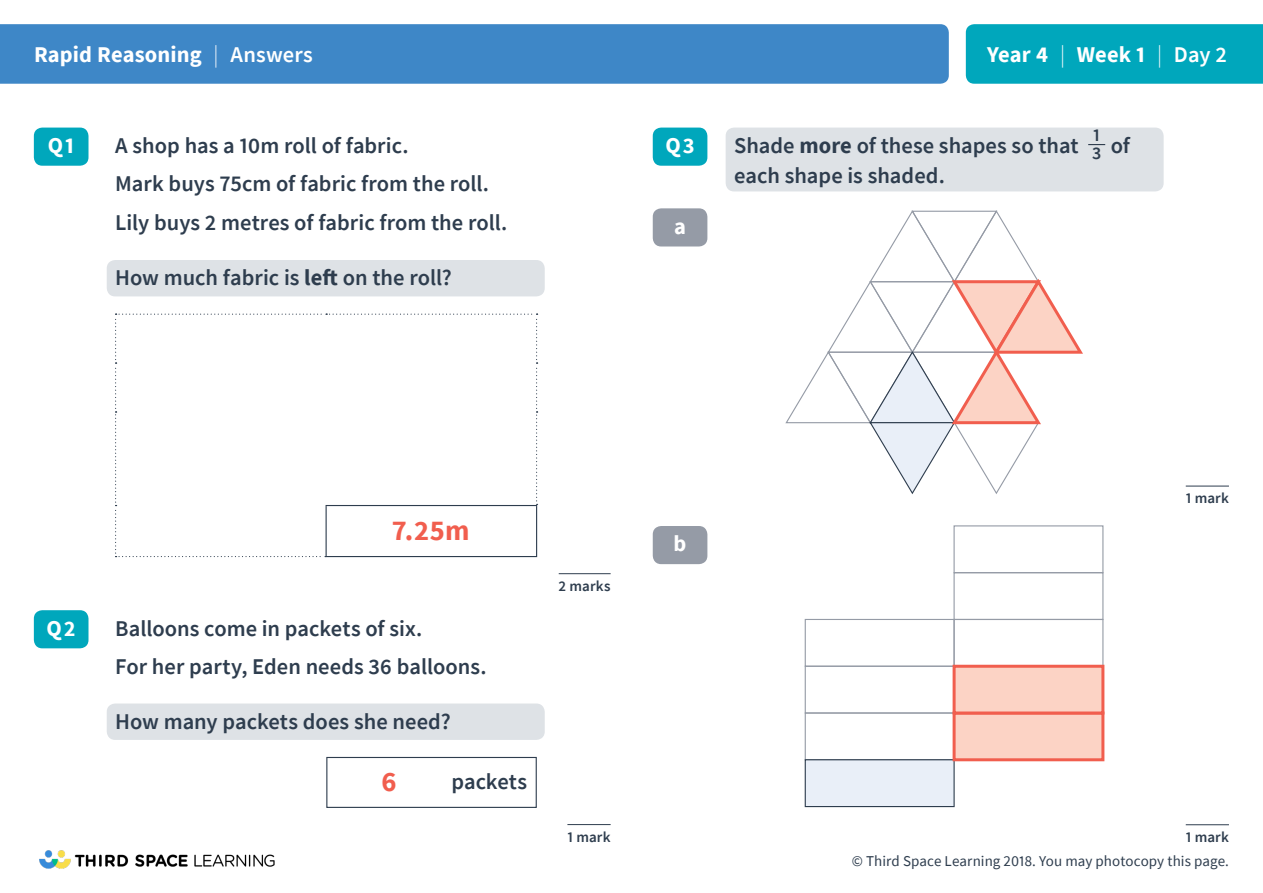
<style>
.page{position:relative;width:1263px;height:893px;background:#fff}
.page>*{position:absolute;margin:0;border:0;box-sizing:border-box;transform-origin:0 0}
.Answer{font:700 28.5px "Source Sans Pro";color:#f15e4e}
.Lozenge{font:600 22.5px "Source Sans Pro";color:#2e3d4e}
.t1{font:700 22.5px "Source Sans Pro";letter-spacing:.005em;color:#fff}
.t2{font:600 18px "Source Sans Pro";color:#2e3d4e}
.t3{font:15px "Source Sans Pro";letter-spacing:.005em;color:#2e3d4e}
.t4{font:600 15px "Source Sans Pro";letter-spacing:.01em;color:#2e3d4e}
.s1{font-weight:300}
.s2{font-weight:600}
.s3{font-weight:700}
</style>
<div class="page">
<div style="left:34px;top:128px;width:54px;height:38px;background:#00a7bc;border-radius:9px"></div>
<div style="left:34px;top:610px;width:54px;height:38px;background:#00a7bc;border-radius:9px"></div>
<hr style="left:1186px;top:486px;width:43px;height:1px;background:#2e3d4e">
<div style="left:653px;top:128px;width:54px;height:38px;background:#00a7bc;border-radius:9px"></div>
<hr style="left:559px;top:573px;width:52px;height:1px;background:#2e3d4e">
<hr style="left:567px;top:824px;width:44px;height:1px;background:#2e3d4e">
<hr style="left:1186px;top:824px;width:43px;height:1px;background:#2e3d4e">
<div style="left:326px;top:757px;width:211px;height:51px;border:1px solid #2e3d4e"></div>
<div style="left:107px;top:260px;width:438px;height:36px;background:#dee2e6;border-radius:9px"></div>
<div style="left:726px;top:128px;width:438px;height:63px;background:#dee2e6;border-radius:9px"></div>
<div style="left:107px;top:703px;width:438px;height:37px;background:#dee2e6;border-radius:9px"></div>
<svg style="left:115px;top:314px;width:423px;height:243px"></svg>
<hr style="left:326px;top:505px;width:211px;height:1px;background:#2e3d4e">
<hr style="left:326px;top:506px;width:1px;height:50px;background:#2e3d4e">
<hr style="left:536px;top:506px;width:1px;height:50px;background:#2e3d4e">
<hr style="left:326px;top:556px;width:211px;height:1px;background:#2e3d4e">
<svg style="left:1088px;top:144px;width:17px;height:1px"></svg>
<div style="left:653px;top:208px;width:54px;height:38px;background:#959ba6;border-radius:9px"></div>
<div style="left:653px;top:526px;width:54px;height:38px;background:#959ba6;border-radius:9px"></div>
<div style="left:953px;top:525px;width:150px;height:48px;border:1px solid #959ba6"></div>
<div style="left:953px;top:619px;width:150px;height:48px;border:1px solid #959ba6"></div>
<div style="left:805px;top:712px;width:150px;height:48px;border:1px solid #959ba6"></div>
<div style="left:805px;top:666px;width:150px;height:48px;border:1px solid #959ba6"></div>
<div style="left:805px;top:619px;width:150px;height:48px;border:1px solid #959ba6"></div>
<div style="left:953px;top:572px;width:150px;height:48px;border:1px solid #959ba6"></div>
<div style="left:805px;top:760px;width:149px;height:46px;background:#e9eff8"></div>
<div style="left:805px;top:759px;width:150px;height:48px;border:1px solid #2e3d4e"></div>
<div style="left:954px;top:713px;width:149px;height:47px;background:#fcd3c5"></div>
<div style="left:952px;top:711px;width:152px;height:50px;border:3px solid #f15e4e"></div>
<div style="left:954px;top:666px;width:149px;height:47px;background:#fcd3c5"></div>
<div style="left:952px;top:665px;width:152px;height:49px;border:3px solid #f15e4e"></div>
<svg style="left:785px;top:210px;width:298px;height:284px"></svg>
<div style="left:0;top:24px;width:949px;height:60px;background:#3e87c7"></div>
<div style="left:966px;top:24px;width:297px;height:60px;background:#00a7bc"></div>
<img style="left:39px;top:850px;width:236px;height:19px">
<p class="t1" style="left:34px;top:39px;width:280px">Rapid Reasoning <span class="s1">|</span> <span class="s2">Answers</span></p>
<p class="t1" style="left:987px;top:39px;width:241px">Year 4 <span class="s1">|</span> Week 1 <span class="s1">|</span> <span class="s2">Day 2</span></p>
<p class="t1" style="left:48px;top:130px;width:28px">Q1</p>
<p class="Lozenge" style="left:115px;top:131px;width:295px">A shop has a 10m roll of fabric.</p>
<p class="Lozenge" style="left:115px;top:169px;width:375px">Mark buys 75cm of fabric from the roll.</p>
<p class="Lozenge" style="left:115px;top:208px;width:394px">Lily buys 2 metres of fabric from the roll.</p>
<p class="Lozenge" style="left:115px;top:263px;width:338px">How much fabric is <span class="s3">left</span> on the roll?</p>
<p class="t1" style="left:665px;top:130px;width:31px">Q3</p>
<p class="t1" style="left:674px;top:211px;width:13px">a</p>
<p class="t2" style="left:1093px;top:124px;width:9px">1</p>
<p class="t2" style="left:1092px;top:141px;width:11px">3</p>
<p class="Lozenge" style="left:734px;top:131px;width:346px">Shade <span class="s3">more</span> of these shapes so that</p>
<p class="Lozenge" style="left:1111px;top:131px;width:21px">of</p>
<p class="Lozenge" style="left:734px;top:161px;width:212px">each shape is shaded.</p>
<p class="t1" style="left:47px;top:613px;width:31px">Q2</p>
<p class="Answer" style="left:392px;top:511px;width:79px">7.25m</p>
<p class="Lozenge" style="left:115px;top:613px;width:309px">Balloons come in packets of six.</p>
<p class="Lozenge" style="left:115px;top:652px;width:373px">For her party, Eden needs 36 balloons.</p>
<p class="Lozenge" style="left:115px;top:707px;width:337px">How many packets does she need?</p>
<p class="Answer" style="left:382px;top:762px;width:17px">6</p>
<p class="Lozenge" style="left:451px;top:766px;width:77px">packets</p>
<p class="t4" style="left:559px;top:576px;width:53px">2 marks</p>
<p class="t1" style="left:674px;top:529px;width:14px">b</p>
<p class="t4" style="left:1186px;top:489px;width:45px">1 mark</p>
<p class="t4" style="left:567px;top:827px;width:45px">1 mark</p>
<p class="t4" style="left:1186px;top:827px;width:45px">1 mark</p>
<p class="t3" style="left:852px;top:852px;width:379px">© Third Space Learning 2018. You may photocopy this page.</p>
</div>
